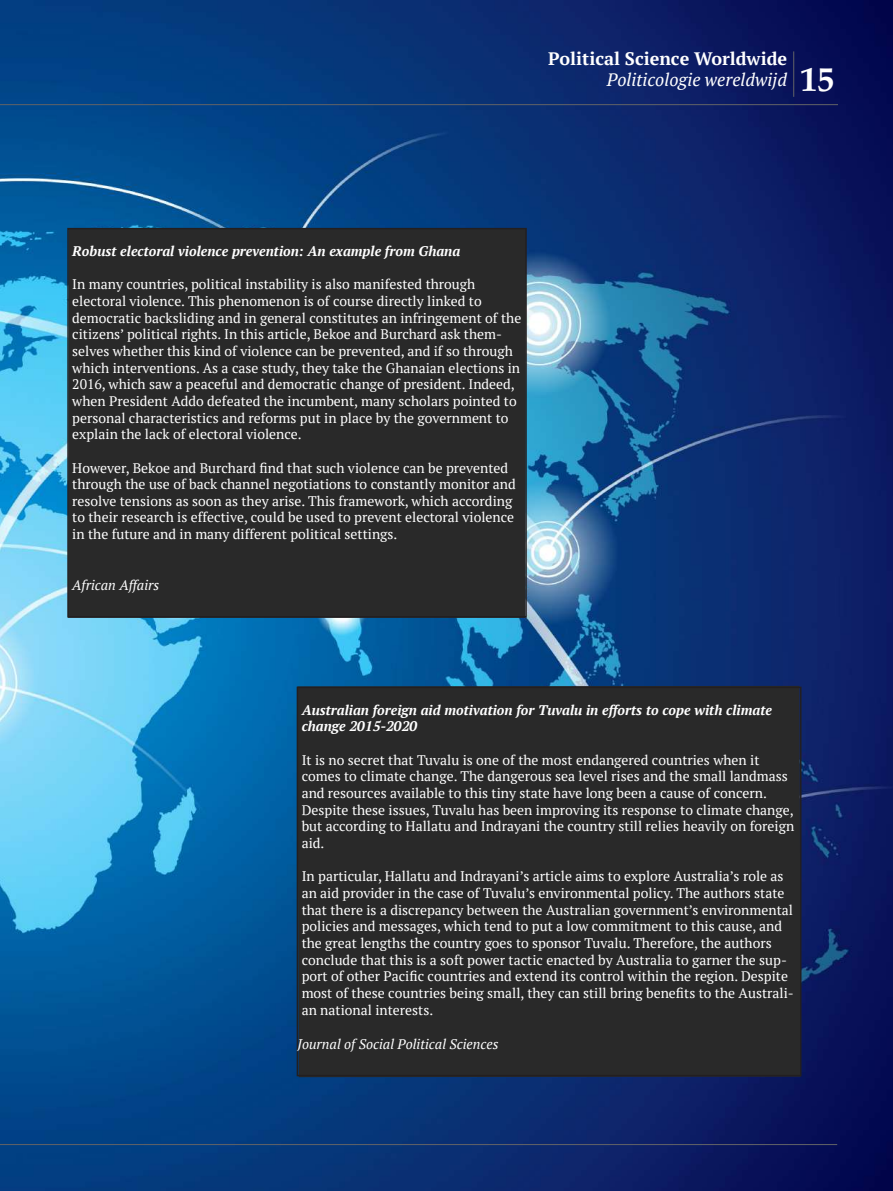
<style>
.page{position:relative;width:893px;height:1191px;background:#fff}
.page>*{position:absolute;margin:0;border:0;box-sizing:border-box;transform-origin:0 0}
.t1{font:700 34.5px "Palatino";color:#fff}
.t2{font:700 18px "PT Serif";color:#fff}
.t3{font:italic 18px "PT Serif";color:#fff}
.t4{font:13.8px/16.6px "PT Serif";color:#fff}
.t5{font:italic 700 13.8px/16.6px "PT Serif";color:#fff}
.t6{font:italic 13.8px "PT Serif";color:#fff}
</style>
<div class="page">
<img style="left:0;top:0;width:893px;height:1191px">
<hr style="left:0;top:104px;width:838px;height:1px;background:#636366">
<hr style="left:0;top:1144px;width:837px;height:1px;background:#636366">
<hr style="left:793px;top:51px;width:1px;height:46px;background:#636366">
<div style="left:68px;top:231px;width:458px;height:387px;background:#292929"></div>
<div style="left:67px;top:228px;width:460px;height:389px;border:2px solid #231f20"></div>
<div style="left:297px;top:689px;width:504px;height:388px;background:#292929"></div>
<div style="left:297px;top:686px;width:504px;height:390px;border:2px solid #231f20"></div>
<h2 class="t2" style="left:548px;top:46px;width:241px">Political Science Worldwide</h2>
<h2 class="t3" style="left:607px;top:68px;width:182px">Politicologie wereldwijd</h2>
<h1 class="t1" style="left:800px;top:50px;width:36px">15</h1>
<p class="t5" style="left:72px;top:243px;width:389px">Robust electoral violence prevention: An example from Ghana</p>
<p class="t4" style="left:72px;top:276px;width:451px">In many countries, political instability is also manifested through electoral violence. This phenomenon is of course directly linked to democratic backsliding and in general constitutes an infringement of the citizens’ political rights. In this article, Bekoe and Burchard ask them&shy;selves whether this kind of violence can be prevented, and if so through which interventions. As a case study, they take the Ghanaian elections in 2016, which saw a peaceful and democratic change of president. Indeed, when President Addo defeated the incumbent, many scholars pointed to personal characteristics and reforms put in place by the government to explain the lack of electoral violence.</p>
<p class="t4" style="left:72px;top:459px;width:445px">However, Bekoe and Burchard find that such violence can be prevented through the use of back channel negotiations to constantly monitor and resolve tensions as soon as they arise. This framework, which according to their research is effective, could be used to prevent electoral violence in the future and in many different political settings.</p>
<p class="t6" style="left:72px;top:577px;width:89px">African Affairs</p>
<p class="t5" style="left:302px;top:701px;width:472px">Australian foreign aid motivation for Tuvalu in efforts to cope with climate change 2015-2020</p>
<p class="t4" style="left:302px;top:751px;width:494px">It is no secret that Tuvalu is one of the most endangered countries when it comes to climate change. The dangerous sea level rises and the small landmass and resources available to this tiny state have long been a cause of concern.<br>Despite these issues, Tuvalu has been improving its response to climate change, but according to Hallatu and Indrayani the country still relies heavily on foreign aid.</p>
<p class="t4" style="left:302px;top:868px;width:494px">In particular, Hallatu and Indrayani’s article aims to explore Australia’s role as an aid provider in the case of Tuvalu’s environmental policy. The authors state that there is a discrepancy between the Australian government’s environmental policies and messages, which tend to put a low commitment to this cause, and the great lengths the country goes to sponsor Tuvalu. Therefore, the authors conclude that this is a soft power tactic enacted by Australia to garner the sup&shy;port of other Pacific countries and extend its control within the region. Despite most of these countries being small, they can still bring benefits to the Australi&shy;an national interests.</p>
<p class="t6" style="left:297px;top:1035px;width:203px">Journal of Social Political Sciences</p>
</div>
